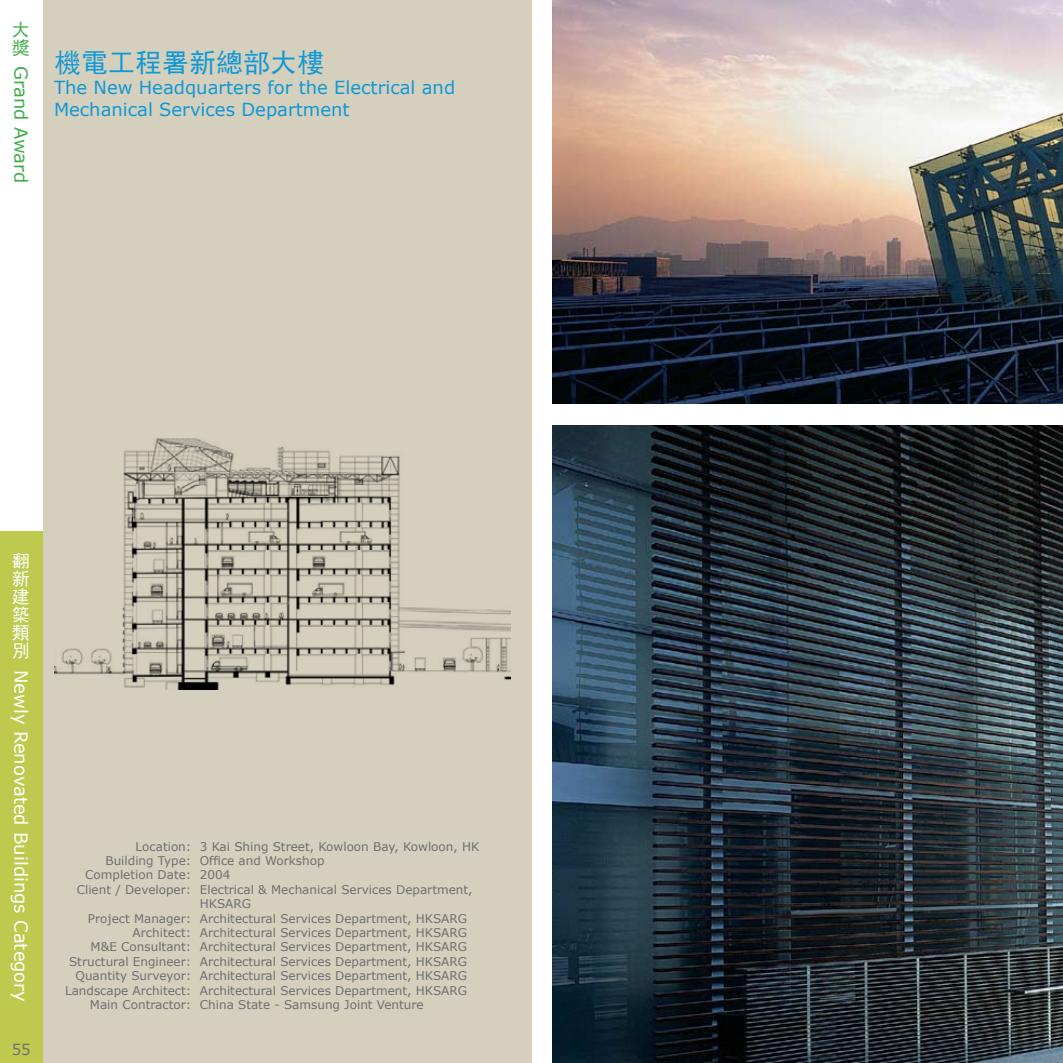
<style>
.page{position:relative;width:1063px;height:1063px;background:#fff}
.page>*{position:absolute;margin:0;border:0;box-sizing:border-box;transform-origin:0 0}
.t1{font:27px "Sim Hei";color:#0f99d6}
.t2{font:18px/21.6px "Verdana";color:#0f99d6}
.t3{font:18px "Verdana";color:#fff}
.t4{font:18px "Verdana";color:#41ad49}
.t5{font:18px/18px "Sim Hei";color:#fff;text-align:justify}
.t6{font:18px/18px "Sim Hei";color:#41ad49}
.t7{font:15px "Verdana";color:#6d6f71}
.t8{font:12px/14.4px "Verdana";color:#6d6f71;text-align:right}
</style>
<div class="page">
<div style="left:43px;top:0;width:488px;height:1063px;background:#d5cfbd"></div>
<img style="left:553px;top:425px;width:510px;height:638px">
<img style="left:553px;top:0;width:510px;height:404px">
<img style="left:54px;top:438px;width:456px;height:252px">
<div style="left:0;top:531px;width:43px;height:532px;background:#bdca4d"></div>
<h2 class="t6" style="left:12px;top:20px;width:20px">大獎</h2>
<h2 class="t4" style="left:32px;top:66px;width:119px;rotate:90deg">Grand Award</h2>
<h1 class="t1" style="left:54px;top:49px;width:271px">機電工程署新總部大樓</h1>
<h2 class="t2" style="left:54px;top:76px;width:403px">The New Headquarters for the Electrical and<br>Mechanical Services Department</h2>
<h2 class="t5" style="left:12px;top:552px;width:20px">翻新建築類別</h2>
<h2 class="t3" style="left:32px;top:670px;width:334px;rotate:90deg">Newly Renovated Buildings Category</h2>
<p class="t7" style="left:12px;top:1040px;width:21px">55</p>
<p class="t8" style="left:77px;top:839px;width:116px">Location:<br>Building Type:<br>Completion Date:<br>Client / Developer:</p>
<p class="t8" style="left:65px;top:911px;width:128px">Project Manager:<br>Architect:<br>M&amp;E Consultant:<br>Structural Engineer:<br>Quantity Surveyor:<br>Landscape Architect:<br>Main Contractor:</p>
<p class="t8" style="left:200px;top:839px;width:281px;text-align:left">3 Kai Shing Street, Kowloon Bay, Kowloon, HK Office and Workshop<br>2004<br>Electrical &amp; Mechanical Services Department, HKSARG<br>Architectural Services Department, HKSARG Architectural Services Department, HKSARG Architectural Services Department, HKSARG Architectural Services Department, HKSARG Architectural Services Department, HKSARG Architectural Services Department, HKSARG China State - Samsung Joint Venture</p>
</div>
